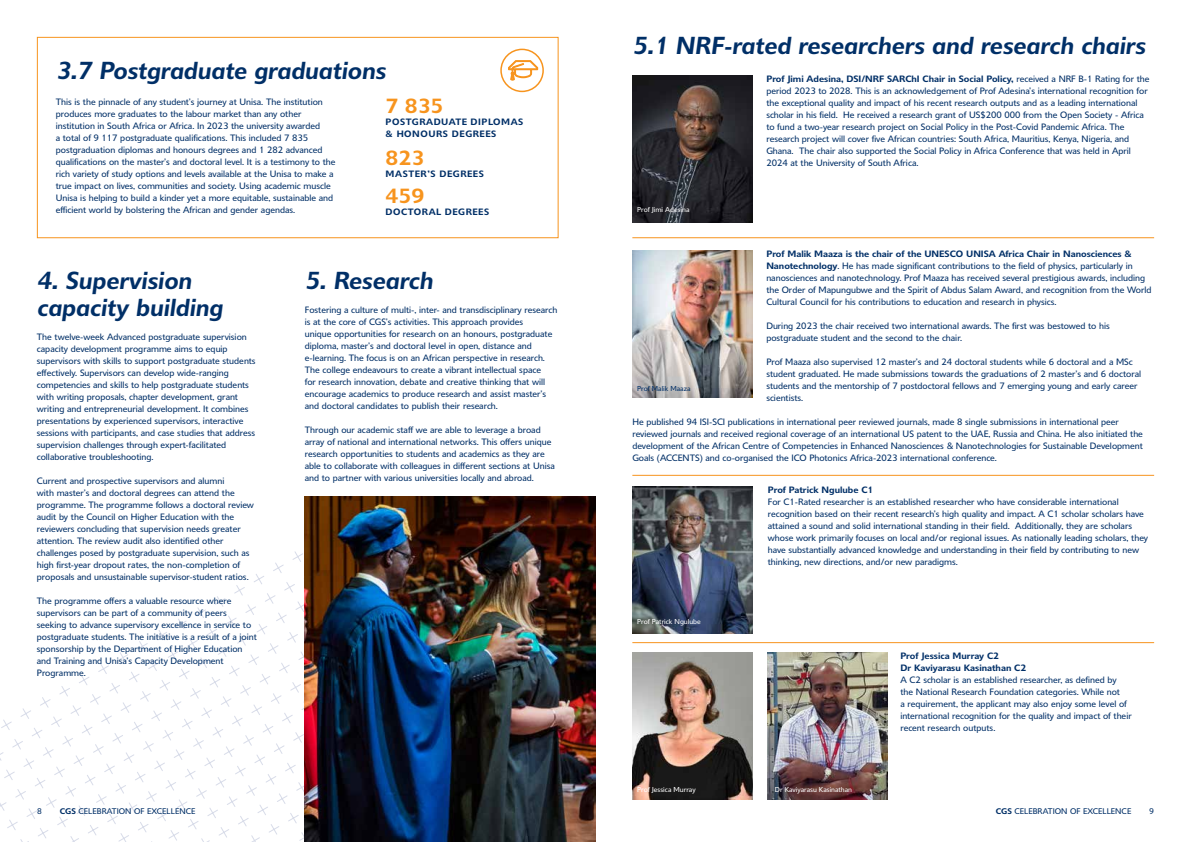
<style>
.page{position:relative;width:1191px;height:842px;background:#fff}
.page>*{position:absolute;margin:0;border:0;box-sizing:border-box;transform-origin:0 0}
.t1{font:italic 600 24px/27px "Delargo DT";color:#002f67}
.t2{font:600 20px "Delargo DT";color:#f7941e}
.t3{font:9px/12px "Delargo DT";color:#002f67}
.t4{font:600 9px/12px "Delargo DT";letter-spacing:.06em;color:#002f67}
.t5{font:600 9px/12px "Delargo DT";color:#002f67}
.t6{font:8px "Delargo DT";letter-spacing:.01em;color:#002f67}
.t7{font:7px "Delargo DT";color:#fff}
.t8{font:7px "Delargo DT";color:#002f67}
.s1{font-weight:600}
</style>
<div class="page">
<svg style="left:79px;top:596px;width:226px;height:246px"></svg>
<svg style="left:0;top:685px;width:174px;height:157px"></svg>
<div style="left:37px;top:37px;width:521px;height:201px;background:#fff;border:1px solid #f7941e"></div>
<div style="left:500px;top:49px;width:44px;height:43px;border:2px solid #f7941e;border-radius:50%"></div>
<img style="left:632px;top:250px;width:120px;height:147px">
<img style="left:632px;top:75px;width:120px;height:147px">
<hr style="left:632px;top:237px;width:522px;height:1px;background:#f7941e">
<img style="left:305px;top:497px;width:290px;height:345px">
<hr style="left:632px;top:475px;width:522px;height:1px;background:#f7941e">
<img style="left:632px;top:486px;width:120px;height:147px">
<img style="left:632px;top:652px;width:120px;height:147px">
<img style="left:767px;top:652px;width:120px;height:147px">
<hr style="left:632px;top:642px;width:522px;height:1px;background:#f7941e">
<svg style="left:508px;top:60px;width:30px;height:21px"></svg>
<h1 class="t1" style="left:56px;top:57px;width:331px">3.7 Postgraduate graduations</h1>
<p class="t3" style="left:56px;top:96px;width:281px">This is the pinnacle of any student’s journey at Unisa. The institution produces more graduates to the labour market than any other institution in South Africa or Africa. In 2023 the university awarded<br>a total of 9 117 postgraduate qualifications. This included 7 835 postgraduation diplomas and honours degrees and 1 282 advanced qualifications on the master’s and doctoral level. It is a testimony to the rich variety of study options and levels available at the Unisa to make a true impact on lives, communities and society. Using academic muscle Unisa is helping to build a kinder yet a more equitable, sustainable and efficient world by bolstering the African and gender agendas.</p>
<h2 class="t2" style="left:386px;top:94px;width:59px">7 835</h2>
<p class="t4" style="left:386px;top:116px;width:139px">POSTGRADUATE DIPLOMAS &amp; HONOURS DEGREES</p>
<h2 class="t2" style="left:386px;top:145px;width:40px">823</h2>
<p class="t4" style="left:386px;top:167px;width:100px">MASTER’S DEGREES</p>
<h2 class="t2" style="left:386px;top:184px;width:40px">459</h2>
<p class="t4" style="left:386px;top:206px;width:105px">DOCTORAL DEGREES</p>
<h1 class="t1" style="left:37px;top:267px;width:187px">4. Supervision capacity building</h1>
<p class="t3" style="left:37px;top:331px;width:220px">The twelve-week Advanced postgraduate supervision capacity development programme aims to equip supervisors with skills to support postgraduate students effectively. Supervisors can develop wide-ranging competencies and skills to help postgraduate students with writing proposals, chapter development, grant writing and entrepreneurial development. It combines presentations by experienced supervisors, interactive sessions with participants, and case studies that address supervision challenges through expert-facilitated collaborative troubleshooting.</p>
<p class="t3" style="left:37px;top:475px;width:219px">Current and prospective supervisors and alumni<br>with master’s and doctoral degrees can attend the programme. The programme follows a doctoral review audit by the Council on Higher Education with the reviewers concluding that supervision needs greater attention. The review audit also identified other challenges posed by postgraduate supervision, such as high first-year dropout rates, the non-completion of proposals and unsustainable supervisor-student ratios.</p>
<p class="t3" style="left:37px;top:595px;width:221px">The programme offers a valuable resource where supervisors can be part of a community of peers seeking to advance supervisory excellence in service to postgraduate students. The initiative is a result of a joint sponsorship by the Department of Higher Education and Training and Unisa’s Capacity Development Programme.</p>
<h1 class="t1" style="left:305px;top:267px;width:129px">5. Research</h1>
<p class="t3" style="left:305px;top:304px;width:254px">Fostering a culture of multi-, inter- and transdisciplinary research is at the core of CGS’s activities. This approach provides<br>unique opportunities for research on an honours, postgraduate diploma, master’s and doctoral level in open, distance and e-learning. The focus is on an African perspective in research.<br>The college endeavours to create a vibrant intellectual space<br>for research innovation, debate and creative thinking that will encourage academics to produce research and assist master’s and doctoral candidates to publish their research.</p>
<p class="t3" style="left:305px;top:424px;width:251px">Through our academic staff we are able to leverage a broad array of national and international networks. This offers unique research opportunities to students and academics as they are able to collaborate with colleagues in different sections at Unisa and to partner with various universities locally and abroad.</p>
<h1 class="t1" style="left:632px;top:32px;width:514px">5.1 NRF-rated researchers and research chairs</h1>
<p class="t3" style="left:766px;top:72px;width:385px"><span class="s1">Prof Jimi Adesina, DSI/NRF SARChI Chair in Social Policy,</span> received a NRF B-1 Rating for the period 2023 to 2028. This is an acknowledgement of Prof Adesina’s international recognition for the exceptional quality and impact of his recent research outputs and as a leading international scholar in his field. He received a research grant of US$200 000 from the Open Society - Africa to fund a two-year research project on Social Policy in the Post-Covid Pandemic Africa. The research project will cover five African countries: South Africa, Mauritius, Kenya, Nigeria, and Ghana. The chair also supported the Social Policy in Africa Conference that was held in April 2024 at the University of South Africa.</p>
<p class="t7" style="left:637px;top:205px;width:54px">Prof Jimi Adesina</p>
<p class="t3" style="left:766px;top:247px;width:387px"><span class="s1">Prof Malik Maaza is the chair of the UNESCO UNISA Africa Chair in Nanosciences &amp; Nanotechnology</span>. He has made significant contributions to the field of physics, particularly in nanosciences and nanotechnology. Prof Maaza has received several prestigious awards, including the Order of Mapungubwe and the Spirit of Abdus Salam Award, and recognition from the World Cultural Council for his contributions to education and research in physics.</p>
<p class="t3" style="left:766px;top:319px;width:345px">During 2023 the chair received two international awards. The first was bestowed to his postgraduate student and the second to the chair.</p>
<p class="t3" style="left:766px;top:355px;width:376px">Prof Maaza also supervised 12 master’s and 24 doctoral students while 6 doctoral and a MSc student graduated. He made submissions towards the graduations of 2 master’s and 6 doctoral students and the mentorship of 7 postdoctoral fellows and 7 emerging young and early career scientists.</p>
<p class="t3" style="left:632px;top:415px;width:512px">He published 94 ISI-SCI publications in international peer reviewed journals, made 8 single submissions in international peer reviewed journals and received regional coverage of an international US patent to the UAE, Russia and China. He also initiated the development of the African Centre of Competencies in Enhanced Nanosciences &amp; Nanotechnologies for Sustainable Development Goals (ACCENTS) and co-organised the ICO Photonics Africa-2023 international conference.</p>
<p class="t5" style="left:767px;top:483px;width:107px">Prof Patrick Ngulube C1</p>
<p class="t3" style="left:767px;top:495px;width:382px">For C1-Rated researcher is an established researcher who have considerable international recognition based on their recent research’s high quality and impact. A C1 scholar scholars have attained a sound and solid international standing in their field. Additionally, they are scholars whose work primarily focuses on local and/or regional issues. As nationally leading scholars, they have substantially advanced knowledge and understanding in their field by contributing to new thinking, new directions, and/or new paradigms.</p>
<p class="t8" style="left:637px;top:384px;width:55px">Prof Malik Maaza</p>
<p class="t7" style="left:637px;top:617px;width:65px">Prof Patrick Ngulube</p>
<p class="t7" style="left:637px;top:785px;width:60px">Prof Jessica Murray</p>
<p class="t7" style="left:775px;top:785px;width:79px">Dr Kaviyarasu Kasinathan</p>
<p class="t5" style="left:900px;top:649px;width:127px">Prof Jessica Murray C2<br>Dr Kaviyarasu Kasinathan C2</p>
<p class="t3" style="left:900px;top:673px;width:233px">A C2 scholar is an established researcher, as defined by the National Research Foundation categories. While not<br>a requirement, the applicant may also enjoy some level of international recognition for the quality and impact of their recent research outputs.</p>
<p class="t6" style="left:37px;top:806px;width:6px">8</p>
<p class="t6" style="left:60px;top:806px;width:137px"><span class="s1">CGS</span> CELEBRATION OF EXCELLENCE</p>
<p class="t6" style="left:995px;top:806px;width:137px"><span class="s1">CGS</span> CELEBRATION OF EXCELLENCE</p>
<p class="t6" style="left:1149px;top:806px;width:6px">9</p>
</div>
